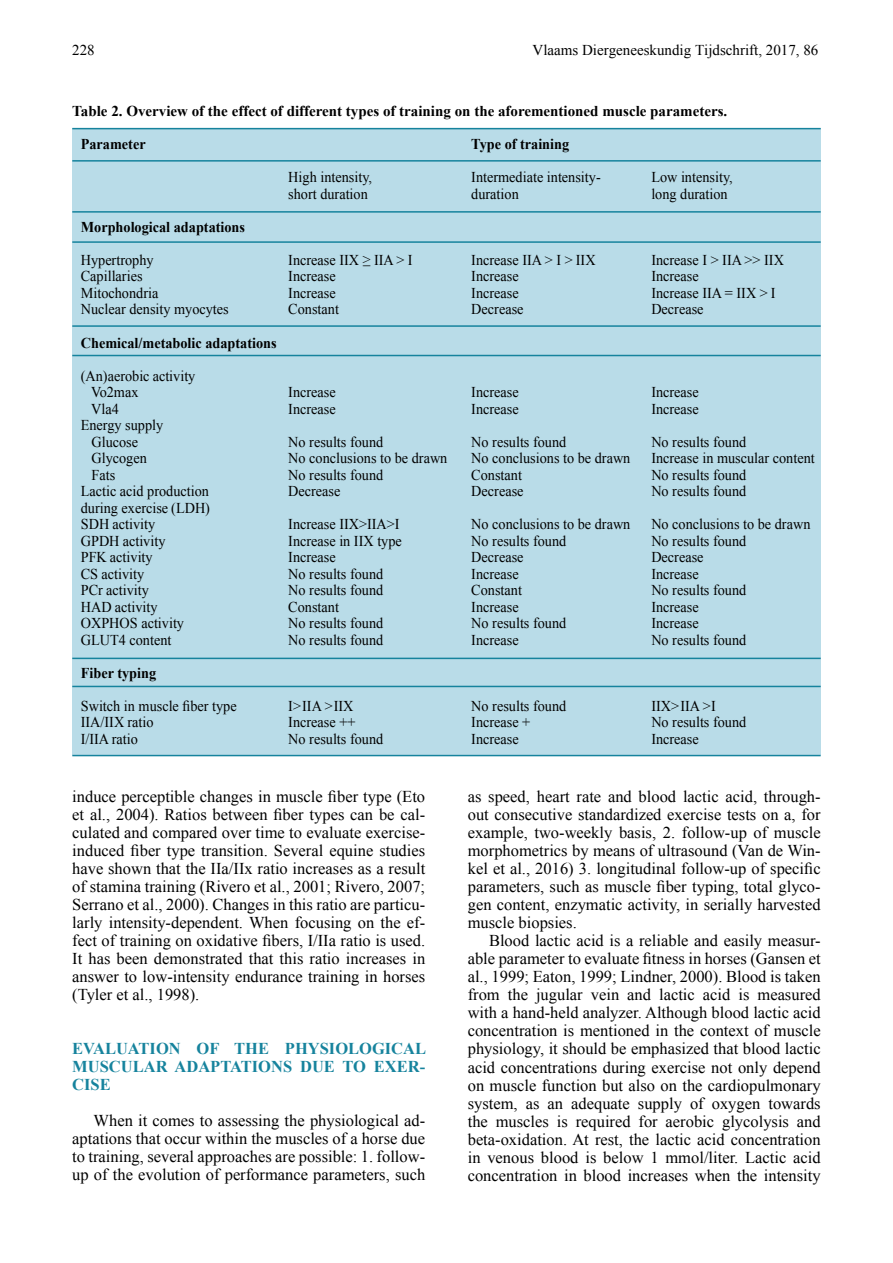
<style>
.page{position:relative;width:893px;height:1263px;background:#fff}
.page>*{position:absolute;margin:0;border:0;box-sizing:border-box;transform-origin:0 0}
.t1{font:16.5px/18px "Times New Roman";color:#000;text-align:justify}
.t2{font:700 16.5px/18px "Times New Roman";color:#16839d;text-align:justify}
.t3{font:15px/16.5px "Times New Roman";color:#000;scale:.95 1}
.t4{font:700 15px "Times New Roman";color:#000}
.t5{font:700 15px "Times New Roman";color:#000;scale:.95 1}
.t6{font:15px "Times New Roman";color:#000}
</style>
<div class="page">
<div style="left:72px;top:129px;width:749px;height:626px;background:#b9dce8"></div>
<hr style="left:72px;top:128px;width:749px;height:1px;background:#16839d">
<hr style="left:72px;top:160px;width:749px;height:2px;background:#16839d">
<hr style="left:72px;top:211px;width:749px;height:2px;background:#16839d">
<hr style="left:72px;top:241px;width:749px;height:2px;background:#16839d">
<hr style="left:72px;top:325px;width:749px;height:2px;background:#16839d">
<hr style="left:72px;top:355px;width:749px;height:1px;background:#16839d">
<hr style="left:72px;top:658px;width:749px;height:1px;background:#16839d">
<hr style="left:72px;top:686px;width:749px;height:1px;background:#16839d">
<hr style="left:72px;top:755px;width:749px;height:1px;background:#16839d">
<p class="t6" style="left:72px;top:40px;width:24px">228</p>
<p class="t6" style="left:533px;top:40px;width:287px">Vlaams Diergeneeskundig Tijdschrift, 2017, 86</p>
<p class="t4" style="left:72px;top:101px;width:657px">Table 2. Overview of the effect of different types of training on the aforementioned muscle parameters.</p>
<p class="t5" style="left:81px;top:134px;width:70px">Parameter</p>
<p class="t5" style="left:471px;top:134px;width:105px">Type of training</p>
<p class="t3" style="left:288px;top:169px;width:90px">High intensity,</p>
<p class="t3" style="left:471px;top:169px;width:138px">Intermediate intensity-</p>
<p class="t3" style="left:651px;top:169px;width:87px">Low intensity,</p>
<p class="t3" style="left:288px;top:185px;width:85px">short duration</p>
<p class="t3" style="left:471px;top:185px;width:51px">duration</p>
<p class="t3" style="left:651px;top:185px;width:82px">long duration</p>
<p class="t5" style="left:81px;top:217px;width:174px">Morphological adaptations</p>
<p class="t3" style="left:81px;top:251px;width:78px">Hypertrophy</p>
<p class="t3" style="left:288px;top:251px;width:132px">Increase IIX ≥ IIA &gt; I</p>
<p class="t3" style="left:471px;top:251px;width:132px">Increase IIA &gt; I &gt; IIX</p>
<p class="t3" style="left:651px;top:251px;width:141px">Increase I &gt; IIA &gt;&gt; IIX</p>
<p class="t3" style="left:81px;top:268px;width:66px">Capillaries</p>
<p class="t3" style="left:288px;top:268px;width:51px">Increase</p>
<p class="t3" style="left:471px;top:268px;width:51px">Increase</p>
<p class="t3" style="left:651px;top:268px;width:51px">Increase</p>
<p class="t3" style="left:81px;top:284px;width:83px">Mitochondria</p>
<p class="t3" style="left:288px;top:284px;width:51px">Increase</p>
<p class="t3" style="left:471px;top:284px;width:51px">Increase</p>
<p class="t3" style="left:651px;top:284px;width:132px">Increase IIA = IIX &gt; I</p>
<p class="t3" style="left:81px;top:301px;width:157px">Nuclear density myocytes</p>
<p class="t3" style="left:288px;top:301px;width:55px">Constant</p>
<p class="t3" style="left:471px;top:301px;width:56px">Decrease</p>
<p class="t3" style="left:651px;top:301px;width:56px">Decrease</p>
<p class="t5" style="left:81px;top:332px;width:208px">Chemical/metabolic adaptations</p>
<p class="t3" style="left:91px;top:367px;width:111px;text-indent:-10px">(An)aerobic activity<br>Vo2max</p>
<p class="t3" style="left:288px;top:383px;width:51px">Increase</p>
<p class="t3" style="left:471px;top:383px;width:51px">Increase</p>
<p class="t3" style="left:651px;top:383px;width:51px">Increase</p>
<p class="t3" style="left:91px;top:400px;width:31px">Vla4</p>
<p class="t3" style="left:288px;top:400px;width:51px">Increase</p>
<p class="t3" style="left:471px;top:400px;width:51px">Increase</p>
<p class="t3" style="left:651px;top:400px;width:51px">Increase</p>
<p class="t3" style="left:91px;top:416px;width:77px;text-indent:-11px">Energy supply<br>Glucose</p>
<p class="t3" style="left:288px;top:433px;width:101px">No results found</p>
<p class="t3" style="left:471px;top:433px;width:101px">No results found</p>
<p class="t3" style="left:651px;top:433px;width:101px">No results found</p>
<p class="t3" style="left:91px;top:449px;width:60px">Glycogen</p>
<p class="t3" style="left:288px;top:449px;width:169px">No conclusions to be drawn</p>
<p class="t3" style="left:471px;top:449px;width:169px">No conclusions to be drawn</p>
<p class="t3" style="left:651px;top:449px;width:174px">Increase in muscular content</p>
<p class="t3" style="left:91px;top:466px;width:27px">Fats</p>
<p class="t3" style="left:288px;top:466px;width:101px">No results found</p>
<p class="t3" style="left:471px;top:466px;width:55px">Constant</p>
<p class="t3" style="left:651px;top:466px;width:101px">No results found</p>
<p class="t3" style="left:81px;top:482px;width:136px">Lactic acid production</p>
<p class="t3" style="left:288px;top:482px;width:56px">Decrease</p>
<p class="t3" style="left:471px;top:482px;width:56px">Decrease</p>
<p class="t3" style="left:651px;top:482px;width:101px">No results found</p>
<p class="t3" style="left:81px;top:499px;width:138px">during exercise (LDH)<br>SDH activity</p>
<p class="t3" style="left:288px;top:515px;width:119px">Increase IIX&gt;IIA&gt;I</p>
<p class="t3" style="left:471px;top:515px;width:169px">No conclusions to be drawn</p>
<p class="t3" style="left:651px;top:515px;width:169px">No conclusions to be drawn</p>
<p class="t3" style="left:81px;top:532px;width:91px">GPDH activity</p>
<p class="t3" style="left:288px;top:532px;width:121px">Increase in IIX type</p>
<p class="t3" style="left:471px;top:532px;width:101px">No results found</p>
<p class="t3" style="left:651px;top:532px;width:101px">No results found</p>
<p class="t3" style="left:81px;top:548px;width:77px">PFK activity</p>
<p class="t3" style="left:288px;top:548px;width:51px">Increase</p>
<p class="t3" style="left:471px;top:548px;width:56px">Decrease</p>
<p class="t3" style="left:651px;top:548px;width:56px">Decrease</p>
<p class="t3" style="left:81px;top:565px;width:68px">CS activity</p>
<p class="t3" style="left:288px;top:565px;width:101px">No results found</p>
<p class="t3" style="left:471px;top:565px;width:51px">Increase</p>
<p class="t3" style="left:651px;top:565px;width:51px">Increase</p>
<p class="t3" style="left:81px;top:581px;width:73px">PCr activity</p>
<p class="t3" style="left:288px;top:581px;width:101px">No results found</p>
<p class="t3" style="left:471px;top:581px;width:55px">Constant</p>
<p class="t3" style="left:651px;top:581px;width:101px">No results found</p>
<p class="t3" style="left:81px;top:598px;width:82px">HAD activity</p>
<p class="t3" style="left:288px;top:598px;width:55px">Constant</p>
<p class="t3" style="left:471px;top:598px;width:51px">Increase</p>
<p class="t3" style="left:651px;top:598px;width:51px">Increase</p>
<p class="t3" style="left:81px;top:614px;width:110px">OXPHOS activity</p>
<p class="t3" style="left:288px;top:614px;width:101px">No results found</p>
<p class="t3" style="left:471px;top:614px;width:101px">No results found</p>
<p class="t3" style="left:651px;top:614px;width:51px">Increase</p>
<p class="t3" style="left:81px;top:631px;width:97px">GLUT4 content</p>
<p class="t3" style="left:288px;top:631px;width:101px">No results found</p>
<p class="t3" style="left:471px;top:631px;width:51px">Increase</p>
<p class="t3" style="left:651px;top:631px;width:101px">No results found</p>
<p class="t5" style="left:81px;top:662px;width:81px">Fiber typing</p>
<p class="t3" style="left:81px;top:697px;width:166px">Switch in muscle fiber type</p>
<p class="t3" style="left:288px;top:697px;width:70px">I&gt; IIA &gt; IIX</p>
<p class="t3" style="left:471px;top:697px;width:101px">No results found</p>
<p class="t3" style="left:651px;top:697px;width:69px">IIX&gt; IIA &gt;I</p>
<p class="t3" style="left:81px;top:713px;width:78px">IIA/IIX ratio</p>
<p class="t3" style="left:288px;top:713px;width:72px">Increase ++</p>
<p class="t3" style="left:471px;top:713px;width:64px">Increase +</p>
<p class="t3" style="left:651px;top:713px;width:101px">No results found</p>
<p class="t3" style="left:81px;top:730px;width:61px">I/IIA ratio</p>
<p class="t3" style="left:288px;top:730px;width:101px">No results found</p>
<p class="t3" style="left:471px;top:730px;width:51px">Increase</p>
<p class="t3" style="left:651px;top:730px;width:51px">Increase</p>
<p class="t1" style="left:72px;top:788px;width:354px">induce perceptible changes in muscle fiber type (Eto et al., 2004). Ratios between fiber types can be cal&shy;culated and compared over time to evaluate exercise&shy;induced fiber type transition. Several equine studies have shown that the IIa/IIx ratio increases as a result of stamina training (Rivero et al., 2001; Rivero, 2007; Serrano et al., 2000). Changes in this ratio are particu&shy;larly intensity-dependent. When focusing on the ef&shy;fect of training on oxidative fibers, I/IIa ratio is used.<br>It has been demonstrated that this ratio increases in answer to low-intensity endurance training in horses (Tyler et al., 1998).</p>
<p class="t2" style="left:72px;top:1039px;width:355px">EVALUATION OF THE PHYSIOLOGICAL MUSCULAR ADAPTATIONS DUE TO EXER-CISE</p>
<p class="t1" style="left:72px;top:1112px;width:354px;text-indent:21px">When it comes to assessing the physiological ad&shy;aptations that occur within the muscles of a horse due to training, several approaches are possible: 1. follow&shy;up of the evolution of performance parameters, such</p>
<p class="t1" style="left:468px;top:788px;width:354px">as speed, heart rate and blood lactic acid, through&shy;out consecutive standardized exercise tests on a, for example, two-weekly basis, 2. follow-up of muscle morphometrics by means of ultrasound (Van de Win&shy;kel et al., 2016) 3. longitudinal follow-up of specific parameters, such as muscle fiber typing, total glyco&shy;gen content, enzymatic activity, in serially harvested muscle biopsies.</p>
<p class="t1" style="left:468px;top:932px;width:354px;text-indent:21px">Blood lactic acid is a reliable and easily measur&shy;able parameter to evaluate fitness in horses (Gansen et al., 1999; Eaton, 1999; Lindner, 2000). Blood is taken from the jugular vein and lactic acid is measured with a hand-held analyzer. Although blood lactic acid concentration is mentioned in the context of muscle physiology, it should be emphasized that blood lactic acid concentrations during exercise not only depend on muscle function but also on the cardiopulmonary system, as an adequate supply of oxygen towards the muscles is required for aerobic glycolysis and beta-oxidation. At rest, the lactic acid concentration in venous blood is below 1 mmol/liter. Lactic acid concentration in blood increases when the intensity</p>
</div>
